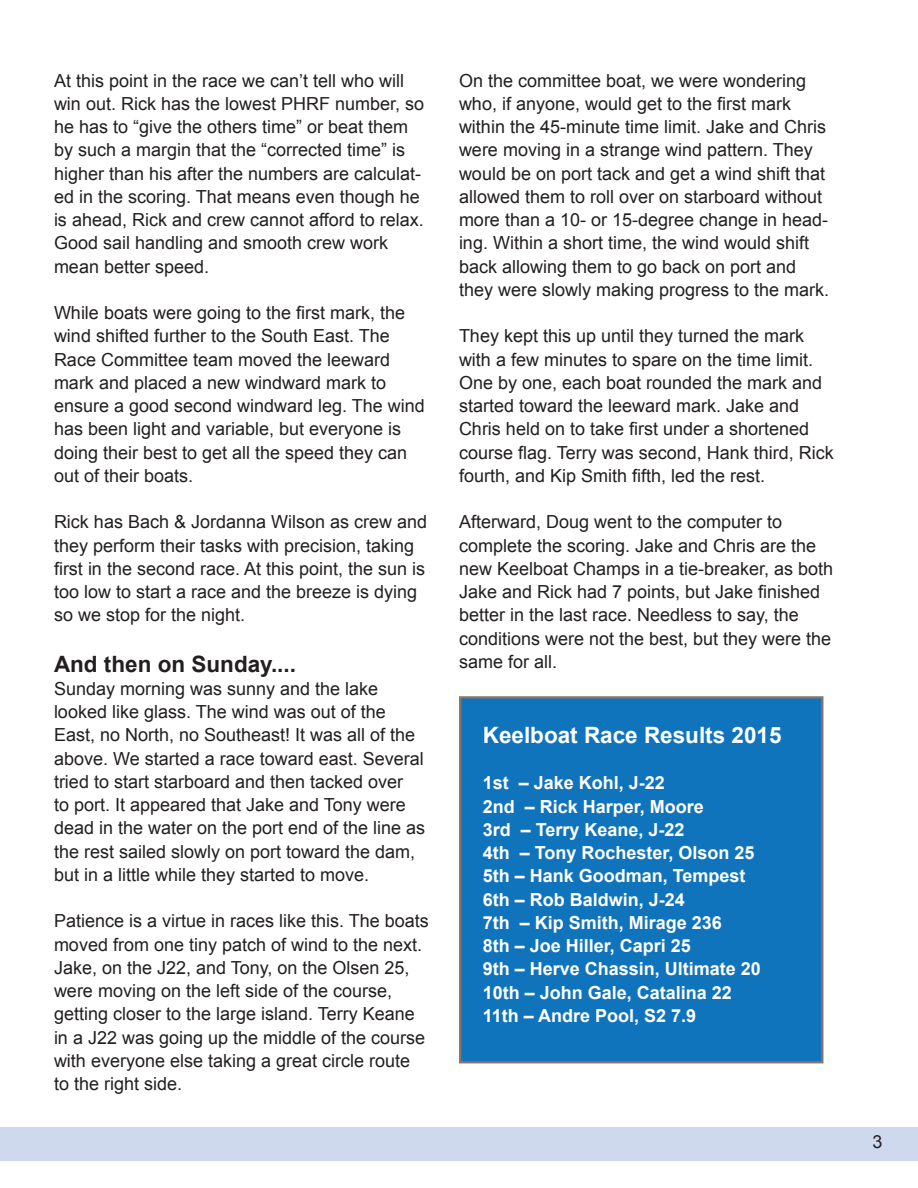
<style>
.page{position:relative;width:918px;height:1188px;background:#fff}
.page>*{position:absolute;margin:0;border:0;box-sizing:border-box;transform-origin:0 0}
.Basic_body_text{font:700 22.5px "Arial";color:#fff}
.t1{font:700 22.5px "Arial";color:#231f20}
.t2{font:18px/23.2px "Arial";color:#231f20}
.Basic_body_text-2{font:700 18px/23.2px "Arial";color:#fff}
</style>
<div class="page">
<div style="left:459px;top:696px;width:365px;height:367px;background:#1074bc;border:2px solid #897667"></div>
<div style="left:0;top:1128px;width:918px;height:33px;background:#cfd9ed"></div>
<p class="t2" style="left:54px;top:69px;width:372px">At this point in the race we can’t tell who will win out. Rick has the lowest PHRF number, so he has to “give the others time” or beat them by such a margin that the “corrected time” is higher than his after the numbers are calculat&shy;ed in the scoring. That means even though he is ahead, Rick and crew cannot afford to relax.<br>Good sail handling and smooth crew work mean better speed.</p>
<p class="t2" style="left:54px;top:301px;width:372px">While boats were going to the first mark, the wind shifted further to the South East. The Race Committee team moved the leeward mark and placed a new windward mark to ensure a good second windward leg. The wind has been light and variable, but everyone is doing their best to get all the speed they can out of their boats.</p>
<p class="t2" style="left:54px;top:511px;width:375px">Rick has Bach &amp; Jordanna Wilson as crew and they perform their tasks with precision, taking first in the second race. At this point, the sun is too low to start a race and the breeze is dying so we stop for the night.</p>
<p class="t1" style="left:54px;top:649px;width:244px">And then on Sunday....</p>
<p class="t2" style="left:54px;top:677px;width:373px">Sunday morning was sunny and the lake looked like glass. The wind was out of the East, no North, no Southeast! It was all of the above. We started a race toward east. Several tried to start starboard and then tacked over<br>to port. It appeared that Jake and Tony were dead in the water on the port end of the line as the rest sailed slowly on port toward the dam, but in a little while they started to move.</p>
<p class="t2" style="left:54px;top:910px;width:376px">Patience is a virtue in races like this. The boats moved from one tiny patch of wind to the next.<br>Jake, on the J22, and Tony, on the Olsen 25, were moving on the left side of the course, getting closer to the large island. Terry Keane in a J22 was going up the middle of the course with everyone else taking a great circle route to the right side.</p>
<p class="t2" style="left:459px;top:69px;width:372px">On the committee boat, we were wondering who, if anyone, would get to the first mark within the 45-minute time limit. Jake and Chris were moving in a strange wind pattern. They would be on port tack and get a wind shift that allowed them to roll over on starboard without more than a 10- or 15-degree change in head&shy;ing. Within a short time, the wind would shift back allowing them to go back on port and they were slowly making progress to the mark.</p>
<p class="t2" style="left:459px;top:325px;width:376px">They kept this up until they turned the mark with a few minutes to spare on the time limit.<br>One by one, each boat rounded the mark and started toward the leeward mark. Jake and Chris held on to take first under a shortened course flag. Terry was second, Hank third, Rick fourth, and Kip Smith fifth, led the rest.</p>
<p class="t2" style="left:459px;top:511px;width:376px">Afterward, Doug went to the computer to complete the scoring. Jake and Chris are the new Keelboat Champs in a tie-breaker, as both Jake and Rick had 7 points, but Jake finished better in the last race. Needless to say, the conditions were not the best, but they were the same for all.</p>
<p class="Basic_body_text" style="left:483px;top:720px;width:300px">Keelboat Race Results 2015</p>
<p class="Basic_body_text-2" style="left:483px;top:772px;width:280px">1st – Jake Kohl, J-22<br>2nd – Rick Harper, Moore<br>3rd – Terry Keane, J-22<br>4th – Tony Rochester, Olson 25<br>5th – Hank Goodman, Tempest<br>6th – Rob Baldwin, J-24<br>7th – Kip Smith, Mirage 236<br>8th – Joe Hiller, Capri 25<br>9th – Herve Chassin, Ultimate 20<br>10th – John Gale, Catalina 22<br>11th – Andre Pool, S2 7.9</p>
<p class="t2" style="left:873px;top:1130px;width:12px">3</p>
</div>
